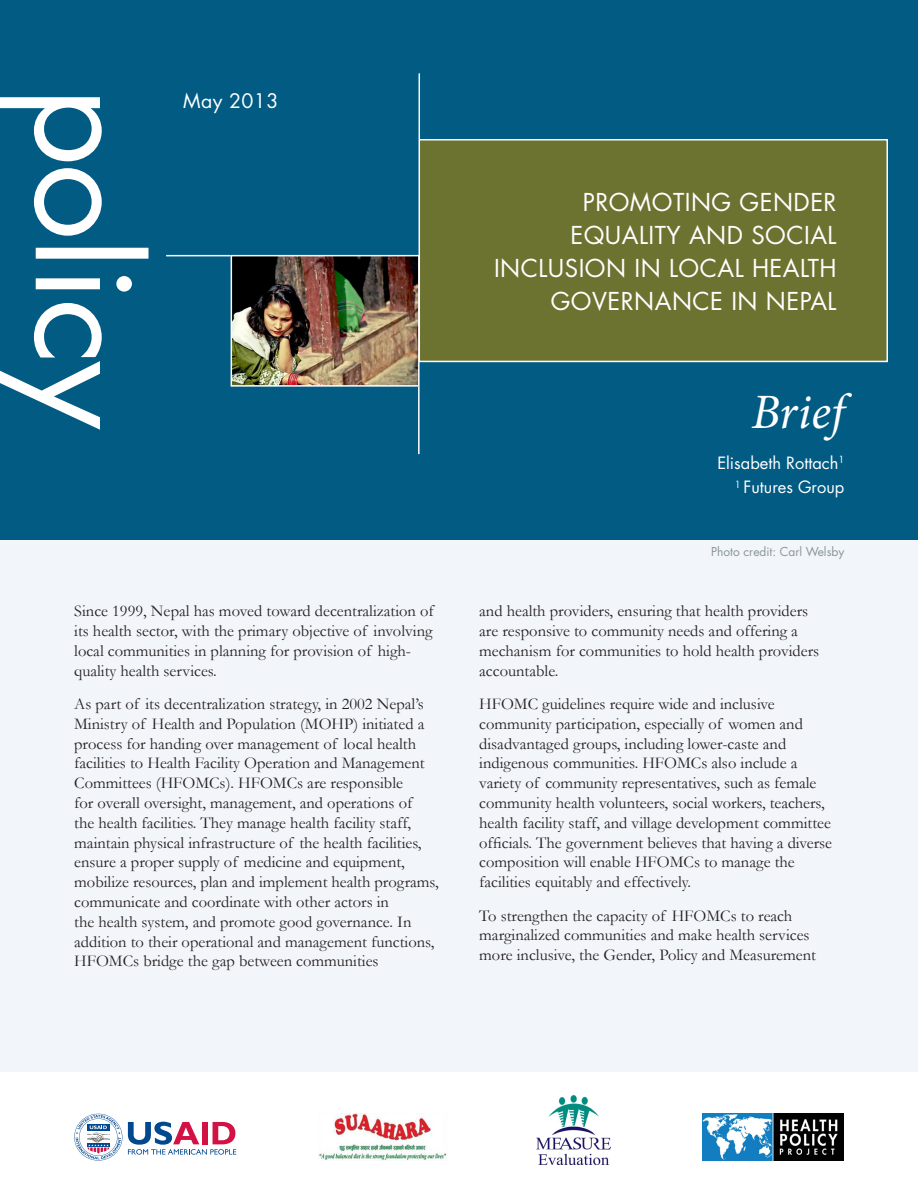
<style>
.page{position:relative;width:918px;height:1188px;background:#fff}
.page>*{position:absolute;margin:0;border:0;box-sizing:border-box;transform-origin:0 0}
.t1{font:italic 49.5px "Minion Pro";color:#fff}
.t2{font:24px/33px "Futura Std";letter-spacing:.02em;color:#fff;text-align:right}
.t3{font:19.5px "Futura Std";letter-spacing:.02em;color:#fff}
.t4{font:16.5px/19.8px "Garamond";color:#231f20}
.Callout_Box{font:16.5px "Futura Std";color:#fff}
.t5{font:12px "Futura Std";color:#8a9694}
</style>
<div class="page">
<div style="left:0;top:0;width:918px;height:540px;background:#015b83"></div>
<div style="left:0;top:540px;width:918px;height:531px;background:#f2f6fb"></div>
<img style="left:703px;top:1114px;width:141px;height:47px">
<svg style="left:128px;top:1122px;width:108px;height:33px"></svg>
<svg style="left:74px;top:1114px;width:48px;height:47px"></svg>
<img style="left:537px;top:1096px;width:73px;height:69px">
<img style="left:319px;top:1114px;width:128px;height:47px">
<div style="left:419px;top:139px;width:469px;height:223px;background:#6c7330;border:2px solid #fff"></div>
<hr style="left:166px;top:255px;width:65px;height:1px;background:#fff">
<hr style="left:419px;top:73px;width:1px;height:66px;background:#fff">
<hr style="left:418px;top:387px;width:2px;height:67px;background:#fff">
<img style="left:234px;top:258px;width:183px;height:126px">
<div style="left:231px;top:255px;width:189px;height:132px;border:2px solid #fff"></div>
<svg style="left:0;top:97px;width:149px;height:333px"></svg>
<p class="t3" style="left:183px;top:88px;width:97px">May 2013</p>
<p class="t4" style="left:74px;top:601px;width:361px">Since 1999, Nepal has moved toward decentralization of its health sector, with the primary objective of involving local communities in planning for provision of high&shy;quality health services.</p>
<p class="t4" style="left:74px;top:694px;width:366px">As part of its decentralization strategy, in 2002 Nepal’s Ministry of Health and Population (MOHP) initiated a process for handing over management of local health facilities to Health Facility Operation and Management Committees (HFOMCs). HFOMCs are responsible<br>for overall oversight, management, and operations of<br>the health facilities. They manage health facility staff, maintain physical infrastructure of the health facilities, ensure a proper supply of medicine and equipment, mobilize resources, plan and implement health programs, communicate and coordinate with other actors in<br>the health system, and promote good governance. In addition to their operational and management functions, HFOMCs bridge the gap between communities</p>
<p class="t2" style="left:494px;top:186px;width:344px">PROMOTING GENDER<br>EQUALITY AND SOCIAL<br>INCLUSION IN LOCAL HEALTH<br>GOVERNANCE IN NEPAL</p>
<p class="t1" style="left:751px;top:378px;width:94px">Brief</p>
<p class="Callout_Box" style="left:717px;top:452px;width:128px">Elisabeth Rottach<sup>1</sup></p>
<p class="Callout_Box" style="left:735px;top:477px;width:111px"><sup>1</sup> Futures Group</p>
<p class="t5" style="left:711px;top:544px;width:135px">Photo credit: Carl Welsby</p>
<p class="t4" style="left:479px;top:601px;width:341px">and health providers, ensuring that health providers are responsive to community needs and offering a mechanism for communities to hold health providers accountable.</p>
<p class="t4" style="left:479px;top:694px;width:354px">HFOMC guidelines require wide and inclusive community participation, especially of women and disadvantaged groups, including lower-caste and indigenous communities. HFOMCs also include a variety of community representatives, such as female community health volunteers, social workers, teachers, health facility staff, and village development committee officials. The government believes that having a diverse composition will enable HFOMCs to manage the facilities equitably and effectively.</p>
<p class="t4" style="left:479px;top:905px;width:338px">To strengthen the capacity of HFOMCs to reach marginalized communities and make health services more inclusive, the Gender, Policy and Measurement</p>
</div>
